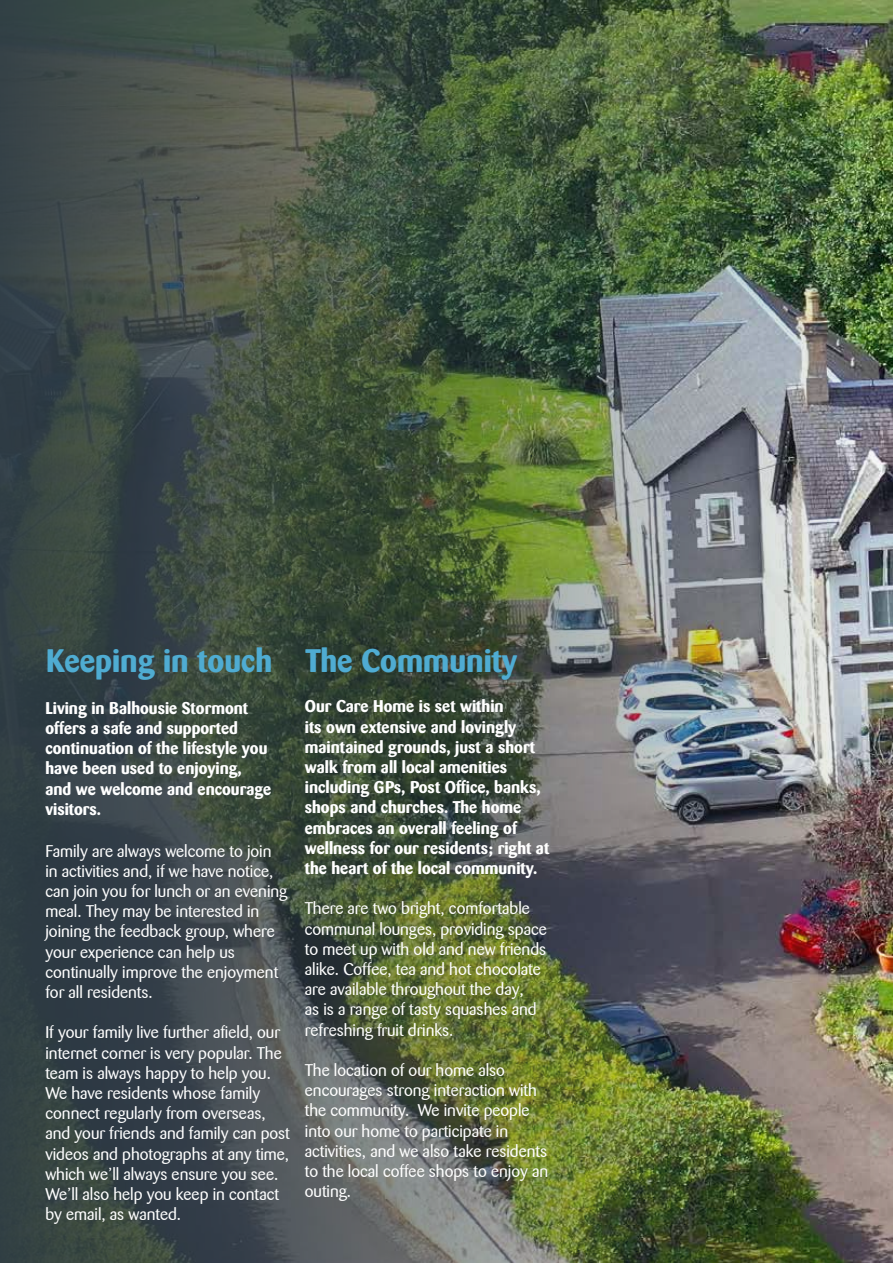
<style>
.page{position:relative;width:893px;height:1263px;background:#fff}
.page>*{position:absolute;margin:0;border:0;box-sizing:border-box;transform-origin:0 0}
.t1{font:700 32.25px "Barmeno";color:#4facd2}
.t2{font:16.8px/20.2px "Barmeno";color:#fff}
.t3{font:700 16.8px/20.2px "Barmeno";color:#fff}
</style>
<div class="page">
<img style="left:0;top:0;width:893px;height:1263px">
<h1 class="t1" style="left:46px;top:641px;width:227px">Keeping in touch</h1>
<p class="t3" style="left:45px;top:698px;width:227px">Living in Balhousie Stormont offers a safe and supported continuation of the lifestyle you have been used to enjoying, and we welcome and encourage visitors.</p>
<p class="t2" style="left:45px;top:841px;width:243px">Family are always welcome to join in activities and, if we have notice, can join you for lunch or an evening meal. They may be interested in joining the feedback group, where your experience can help us continually improve the enjoyment for all residents.</p>
<p class="t2" style="left:45px;top:1022px;width:246px">If your family live further afield, our internet corner is very popular. The team is always happy to help you.<br>We have residents whose family connect regularly from overseas, and your friends and family can post videos and photographs at any time, which we’ll always ensure you see.<br>We’ll also help you keep in contact by email, as wanted.</p>
<h1 class="t1" style="left:306px;top:641px;width:213px">The Community</h1>
<p class="t3" style="left:305px;top:696px;width:246px">Our Care Home is set within<br>its own extensive and lovingly maintained grounds, just a short walk from all local amenities including GPs, Post Office, banks, shops and churches. The home embraces an overall feeling of wellness for our residents; right at the heart of the local community.</p>
<p class="t2" style="left:305px;top:898px;width:243px">There are two bright, comfortable communal lounges, providing space to meet up with old and new friends alike. Coffee, tea and hot chocolate are available throughout the day,<br>as is a range of tasty squashes and refreshing fruit drinks.</p>
<p class="t2" style="left:305px;top:1060px;width:245px">The location of our home also encourages strong interaction with the community. We invite people into our home to participate in activities, and we also take residents to the local coffee shops to enjoy an outing.</p>
</div>
